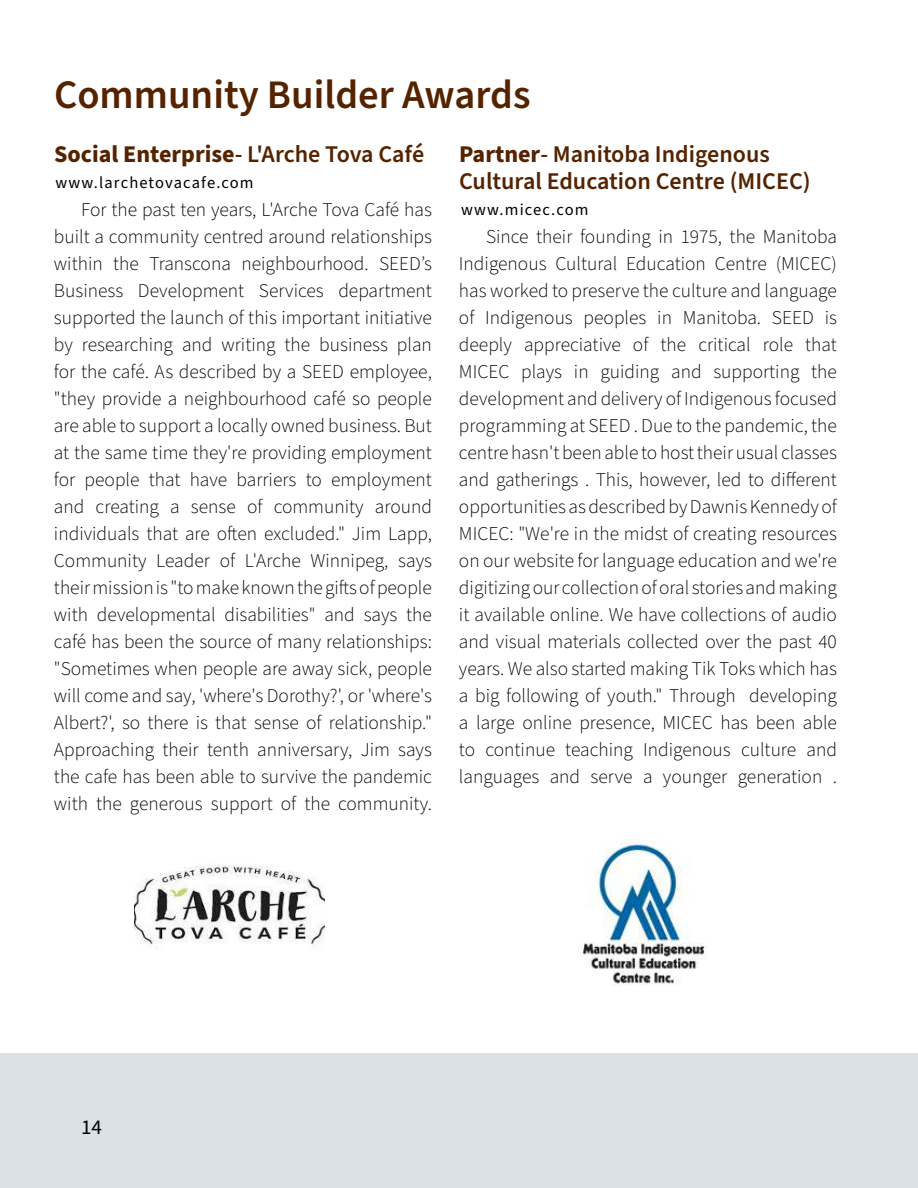
<style>
.page{position:relative;width:918px;height:1188px;background:#fff}
.page>*{position:absolute;margin:0;border:0;box-sizing:border-box;transform-origin:0 0}
.t1{font:600 40.5px "Source Sans Pro";color:#552300}
.t2{font:600 24px/27px "Source Sans Pro";color:#552300}
.t3{font:700 24px "Source Sans Pro";color:#552300}
.t4{font:21px "Source Sans Pro";color:#000}
.t5{font:300 19.5px/27px "Source Sans Pro";color:#000;text-align:justify}
.t6{font:16.5px "Source Sans Pro";letter-spacing:.07em;color:#000}
.s1{font-weight:600}
.s2{font-weight:700}
</style>
<div class="page">
<div style="left:0;top:1053px;width:918px;height:135px;background:#dae1e7"></div>
<img style="left:134px;top:865px;width:191px;height:79px">
<img style="left:579px;top:839px;width:128px;height:147px">
<h1 class="t1" style="left:54px;top:68px;width:478px">Community Builder Awards</h1>
<p class="t3" style="left:54px;top:138px;width:372px">Social Enterprise<span class="s1">- L'Arche Tova Café</span></p>
<p class="t6" style="left:56px;top:171px;width:200px">www.larchetovacafe.com</p>
<p class="t5" style="left:54px;top:197px;width:380px;text-indent:27px">For the past ten years, L'Arche Tova Café has built a community centred around relationships within the Transcona neighbourhood. SEED’s Business Development Services department supported the launch of this important initiative by researching and writing the business plan for the café. As described by a SEED employee, "they provide a neighbourhood café so people are able to support a locally owned business. But at the same time they're providing employment for people that have barriers to employment and creating a sense of community around individuals that are ofen excluded." Jim Lapp, Community Leader of L'Arche Winnipeg, says their mission is "to make known the gifs of people with developmental disabilities" and says the café has been the source of many relationships: "Sometimes when people are away sick, people will come and say, 'where's Dorothy?', or 'where's Albert?', so there is that sense of relationship." Approaching their tenth anniversary, Jim says the cafe has been able to survive the pandemic with the generous support of the community.</p>
<p class="t2" style="left:459px;top:141px;width:353px"><span class="s2">Partner</span>- Manitoba Indigenous<br>Cultural Education Centre (MICEC)</p>
<p class="t6" style="left:461px;top:198px;width:129px">www.micec.com</p>
<p class="t5" style="left:459px;top:224px;width:380px;text-indent:27px">Since their founding in 1975, the Manitoba Indigenous Cultural Education Centre (MICEC) has worked to preserve the culture and language of Indigenous peoples in Manitoba. SEED is deeply appreciative of the critical role that MICEC plays in guiding and supporting the development and delivery of Indigenous focused programming at SEED . Due to the pandemic, the centre hasn't been able to host their usual classes and gatherings . This, however, led to diferent opportunities as described by Dawnis Kennedy of MICEC: "We're in the midst of creating resources on our website for language education and we're digitizing our collection of oral stories and making it available online. We have collections of audio and visual materials collected over the past 40 years. We also started making Tik Toks which has a big following of youth." Through developing a large online presence, MICEC has been able to continue teaching Indigenous culture and languages and serve a younger generation .</p>
<p class="t4" style="left:81px;top:1113px;width:22px">14</p>
</div>
